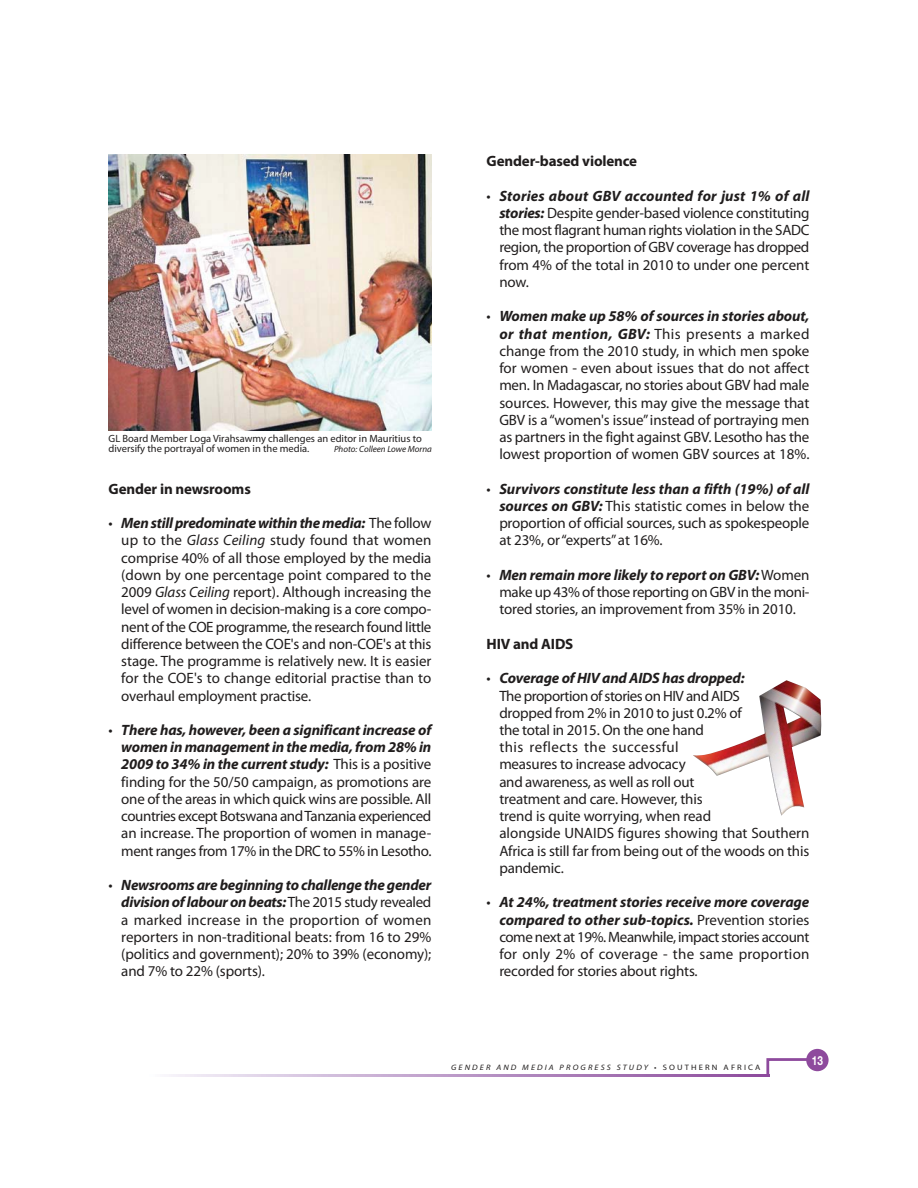
<style>
.page{position:relative;width:918px;height:1188px;background:#fff}
.page>*{position:absolute;margin:0;border:0;box-sizing:border-box;transform-origin:0 0}
.t1{font:15px/17.2px "Myriad Pro";letter-spacing:-.01em;color:#201d1d;text-align:justify}
.t2{font:700 15px "Myriad Pro";letter-spacing:-.01em;color:#201d1d}
.t3{font:700 12.45px "Helvetica Neue";color:#fff;scale:.8 1}
.t4{font:10.5px/10.5px "Myriad Pro";color:#201d1d}
.t5{font:italic 9px "Myriad Pro";color:#201d1d}
.t6{font:italic 7.8px "Myriad Pro";letter-spacing:.25em;color:#201d1d;scale:1.09 1}
.s1{font-weight:700;font-style:italic}
.s2{font-style:italic}
.s3{font-style:normal}
</style>
<div class="page">
<div style="left:805px;top:1047px;width:25px;height:26px;background:#8e4a9d;border-radius:50%"></div>
<div style="left:803px;top:1046px;width:28px;height:28px;border:3px solid #fff;border-radius:50%"></div>
<svg style="left:169px;top:1074px;width:569px;height:3px;background:#be9eca"></svg>
<hr style="left:738px;top:1074px;width:29px;height:3px;background:#8f4e9f">
<svg style="left:766px;top:1057px;width:44px;height:20px"></svg>
<img style="left:109px;top:154px;width:323px;height:277px">
<img style="left:693px;top:680px;width:129px;height:136px">
<p class="t4" style="left:109px;top:434px;width:315px">GL Board Member Loga Virahsawmy challenges an editor in Mauritius to diversify the portrayal of women in the media.</p>
<p class="t5" style="left:334px;top:446px;width:99px">Photo: Colleen Lowe Morna</p>
<p class="t2" style="left:109px;top:483px;width:144px">Gender in newsrooms</p>
<p class="t1" style="left:121px;top:516px;width:312px;text-indent:-13px">• <span class="s1">Men still predominate within the media:</span> The follow up to the <span class="s2">Glass Ceiling</span> study found that women comprise 40% of all those employed by the media (down by one percentage point compared to the 2009 <span class="s2">Glass Ceiling</span> report). Although increasing the level of women in decision-making is a core compo&shy;nent of the COE programme, the research found little difference between the COE's and non-COE's at this stage. The programme is relatively new. It is easier for the COE's to change editorial practise than to overhaul employment practise.</p>
<p class="t1" style="left:121px;top:722px;width:312px;text-indent:-13px">• <span class="s1">There has, however, been a significant increase of women in management in the media, from 28% in 2009 to 34% in the current study:</span> This is a positive finding for the 50/50 campaign, as promotions are one of the areas in which quick wins are possible. All countries except Botswana and Tanzania experienced an increase. The proportion of women in manage&shy;ment ranges from 17% in the DRC to 55% in Lesotho.</p>
<p class="t1" style="left:121px;top:877px;width:312px;text-indent:-13px">• <span class="s1">Newsrooms are beginning to challenge the gender division of labour on beats:</span> The 2015 study revealed a marked increase in the proportion of women reporters in non-traditional beats: from 16 to 29% (politics and government); 20% to 39% (economy); and 7% to 22% (sports).</p>
<p class="t2" style="left:487px;top:156px;width:152px">Gender-based violence</p>
<p class="t1" style="left:499px;top:188px;width:312px;text-indent:-13px">• <span class="s1">Stories about GBV accounted for just 1% of all stories:</span> Despite gender-based violence constituting the most flagrant human rights violation in the SADC region, the proportion of GBV coverage has dropped from 4% of the total in 2010 to under one percent now.</p>
<p class="t1" style="left:499px;top:309px;width:312px;text-indent:-13px">• <span class="s1">Women make up 58% of sources in stories about, or that mention, GBV:</span> This presents a marked change from the 2010 study, in which men spoke for women - even about issues that do not affect men. In Madagascar, no stories about GBV had male sources. However, this may give the message that GBV is a “women's issue” instead of portraying men as partners in the fight against GBV. Lesotho has the lowest proportion of women GBV sources at 18%.</p>
<p class="t1" style="left:499px;top:481px;width:312px;text-indent:-13px">• <span class="s1">Survivors constitute less than a fifth (19%) of all sources on GBV:</span> This statistic comes in below the proportion of official sources, such as spokespeople at 23%, or “experts” at 16%.</p>
<p class="t1" style="left:499px;top:567px;width:312px;text-indent:-13px">• <span class="s1">Men remain more likely to report on GBV:</span> Women make up 43% of those reporting on GBV in the moni&shy;tored stories, an improvement from 35% in 2010.</p>
<p class="t2" style="left:487px;top:638px;width:88px">HIV and AIDS</p>
<p class="t1" style="left:499px;top:671px;width:312px;text-align:left;text-indent:-13px">• <span class="s1">Coverage of HIV and AIDS has dropped:<br></span>The proportion of stories on HIV and AIDS<br>dropped from 2% in 2010 to just 0.2% of<br>the total in 2015. On the one hand<br>this reflects the successful<br>measures to increase advocacy<br>and awareness, as well as roll out<br>treatment and care. However, this<br>trend is quite worrying, when read<br>alongside UNAIDS figures showing that Southern Africa is still far from being out of the woods on this pandemic.</p>
<p class="t1" style="left:499px;top:895px;width:312px;text-indent:-13px">• <span class="s1">At 24%, treatment stories receive more coverage compared to other sub-topics.</span> Prevention stories come next at 19%. Meanwhile, impact stories account for only 2% of coverage - the same proportion recorded for stories about rights.</p>
<p class="t6" style="left:451px;top:1064px;width:285px">GENDER AND MEDIA PROGRESS STUDY <span class="s3">• SOUTHERN AFRICA</span></p>
<p class="t3" style="left:812px;top:1056px;width:15px">13</p>
</div>
